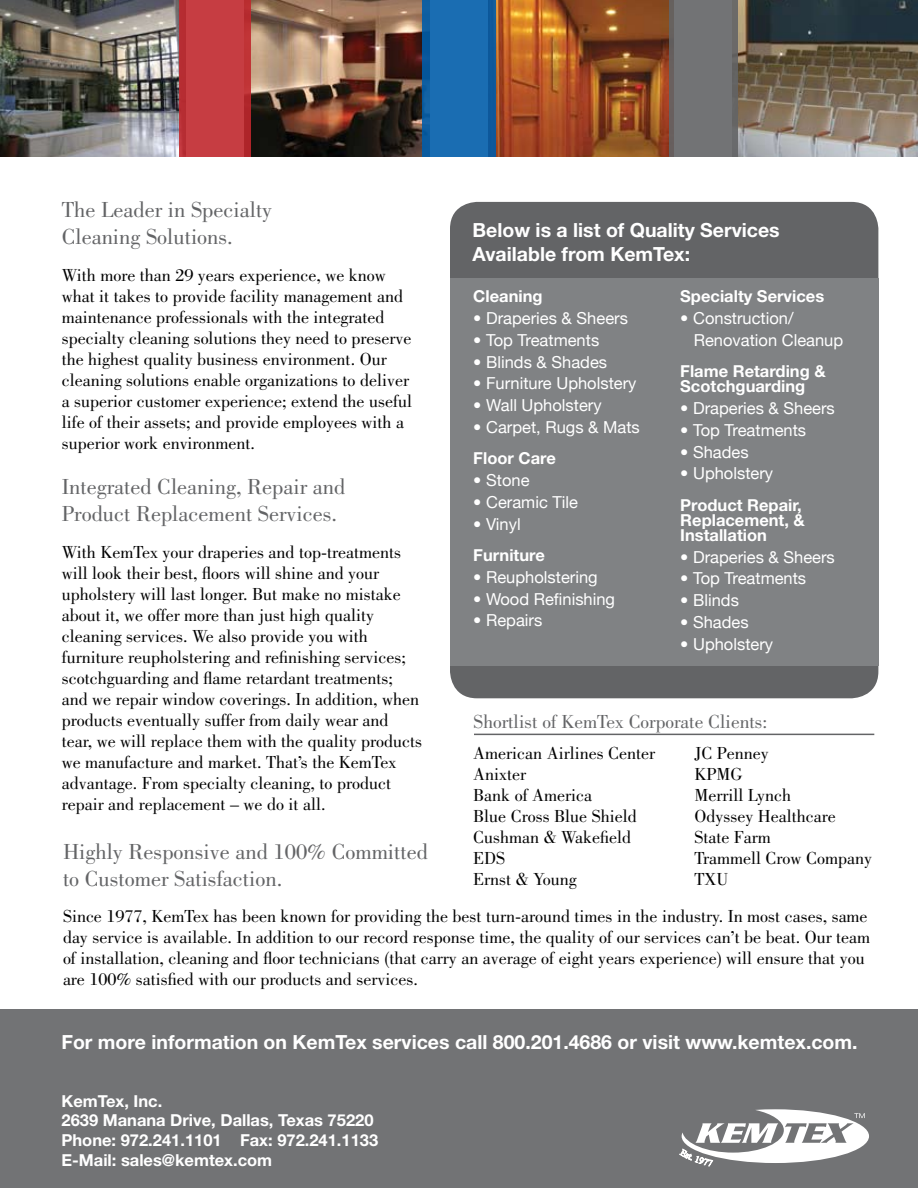
<style>
.page{position:relative;width:918px;height:1188px;background:#fff}
.page>*{position:absolute;margin:0;border:0;box-sizing:border-box;transform-origin:0 0}
.t1{font:22.5px/27px "Bodoni";color:#636466}
.t2{font:700 19.5px/23.4px "Helvetica Neue";color:#fff}
.t3{font:19.5px "Bodoni";color:#636466}
.t4{font:18px/21px "Bodoni";color:#000}
.t5{font:16.5px/21.8px "Helvetica Neue";color:#fff}
.t6{font:700 16.5px/19.8px "Helvetica Neue";color:#fff}
</style>
<div class="page">
<div style="left:0;top:1009px;width:918px;height:179px;background:#727375"></div>
<svg style="left:680px;top:1109px;width:189px;height:57px"></svg>
<img style="left:0;top:0;width:179px;height:157px">
<img style="left:250px;top:0;width:172px;height:157px">
<img style="left:496px;top:0;width:173px;height:157px">
<img style="left:738px;top:0;width:180px;height:157px">
<svg style="left:669px;top:0;width:69px;height:157px;background:#707072"></svg>
<svg style="left:422px;top:0;width:74px;height:157px;background:#1768ad"></svg>
<svg style="left:179px;top:0;width:71px;height:157px;background:#c33a3f"></svg>
<hr style="left:474px;top:734px;width:400px;height:1px;background:#636466">
<div style="left:450px;top:202px;width:428px;height:496px;background:#636466;border-radius:27px"></div>
<div style="left:450px;top:279px;width:429px;height:387px;background:#808284"></div>
<p class="t1" style="left:62px;top:196px;width:212px">The Leader in Specialty<br>Cleaning Solutions.</p>
<p class="t4" style="left:62px;top:265px;width:352px">With more than 29 years experience, we know what it takes to provide facility management and maintenance professionals with the integrated specialty cleaning solutions they need to preserve the highest quality business environment. Our cleaning solutions enable organizations to deliver a superior customer experience; extend the useful life of their assets; and provide employees with a superior work environment.</p>
<p class="t1" style="left:62px;top:473px;width:285px">Integrated Cleaning, Repair and<br>Product Replacement Services.</p>
<p class="t4" style="left:62px;top:542px;width:362px">With KemTex your draperies and top-treatments will look their best, floors will shine and your upholstery will last longer. But make no mistake about it, we offer more than just high quality cleaning services. We also provide you with furniture reupholstering and refinishing services; scotchguarding and flame retardant treatments; and we repair window coverings. In addition, when products eventually suffer from daily wear and tear, we will replace them with the quality products we manufacture and market. That’s the KemTex advantage. From specialty cleaning, to product repair and replacement – we do it all.</p>
<p class="t1" style="left:63px;top:838px;width:366px">Highly Responsive and 100% Committed to Customer Satisfaction.</p>
<p class="t4" style="left:63px;top:905px;width:809px">Since 1977, KemTex has been known for providing the best turn-around times in the industry. In most cases, same day service is available. In addition to our record response time, the quality of our services can’t be beat. Our team of installation, cleaning and floor technicians (that carry an average of eight years experience) will ensure that you are 100% satisfied with our products and services.</p>
<p class="t2" style="left:472px;top:218px;width:309px">Below is a list of Quality Services<br>Available from KemTex:</p>
<p class="t6" style="left:473px;top:286px;width:71px">Cleaning</p>
<p class="t5" style="left:473px;top:307px;width:156px">• Draperies &amp; Sheers</p>
<p class="t5" style="left:473px;top:329px;width:127px">• Top Treatments</p>
<p class="t5" style="left:473px;top:351px;width:135px">• Blinds &amp; Shades</p>
<p class="t5" style="left:473px;top:372px;width:165px">• Furniture Upholstery</p>
<p class="t5" style="left:473px;top:394px;width:130px">• Wall Upholstery</p>
<p class="t5" style="left:473px;top:416px;width:168px">• Carpet, Rugs &amp; Mats</p>
<p class="t6" style="left:473px;top:448px;width:84px">Floor Care</p>
<p class="t5" style="left:473px;top:469px;width:58px">• Stone</p>
<p class="t5" style="left:473px;top:491px;width:106px">• Ceramic Tile</p>
<p class="t5" style="left:473px;top:513px;width:49px">• Vinyl</p>
<p class="t6" style="left:473px;top:545px;width:73px">Furniture</p>
<p class="t5" style="left:473px;top:566px;width:126px">• Reupholstering</p>
<p class="t5" style="left:473px;top:588px;width:143px">• Wood Refinishing</p>
<p class="t5" style="left:473px;top:609px;width:71px">• Repairs</p>
<p class="t6" style="left:680px;top:286px;width:145px">Specialty Services</p>
<p class="t5" style="left:694px;top:307px;width:151px;text-indent:-13px">• Construction/<br>Renovation Cleanup</p>
<p class="t6" style="left:680px;top:364px;width:147px;line-height:15px">Flame Retarding &amp;<br>Scotchguarding</p>
<p class="t5" style="left:680px;top:397px;width:156px">• Draperies &amp; Sheers</p>
<p class="t5" style="left:680px;top:419px;width:127px">• Top Treatments</p>
<p class="t5" style="left:680px;top:441px;width:70px">• Shades</p>
<p class="t5" style="left:680px;top:462px;width:94px">• Upholstery</p>
<p class="t6" style="left:680px;top:497px;width:126px;line-height:15px">Product Repair,<br>Replacement, &amp;<br>Installation</p>
<p class="t5" style="left:680px;top:546px;width:156px">• Draperies &amp; Sheers</p>
<p class="t5" style="left:680px;top:567px;width:127px">• Top Treatments</p>
<p class="t5" style="left:680px;top:589px;width:60px">• Blinds</p>
<p class="t5" style="left:680px;top:611px;width:70px">• Shades</p>
<p class="t5" style="left:680px;top:633px;width:94px">• Upholstery</p>
<p class="t3" style="left:474px;top:711px;width:295px">Shortlist of KemTex Corporate Clients:</p>
<p class="t4" style="left:473px;top:742px;width:183px">American Airlines Center<br>Anixter<br>Bank of America<br>Blue Cross Blue Shield<br>Cushman &amp; Wakefield<br>EDS<br>Ernst &amp; Young</p>
<p class="t4" style="left:694px;top:742px;width:179px">JC Penney<br>KPMG<br>Merrill Lynch<br>Odyssey Healthcare<br>State Farm<br>Trammell Crow Company<br>TXU</p>
<p class="t2" style="left:62px;top:1030px;width:798px">For more information on KemTex services call 800.201.4686 or visit www.kemtex.com.</p>
<p class="t6" style="left:62px;top:1091px;width:318px">KemTex, Inc.<br>2639 Manana Drive, Dallas, Texas 75220<br>Phone: 972.241.1101 Fax: 972.241.1133<br>E-Mail: sales@kemtex.com</p>
</div>
